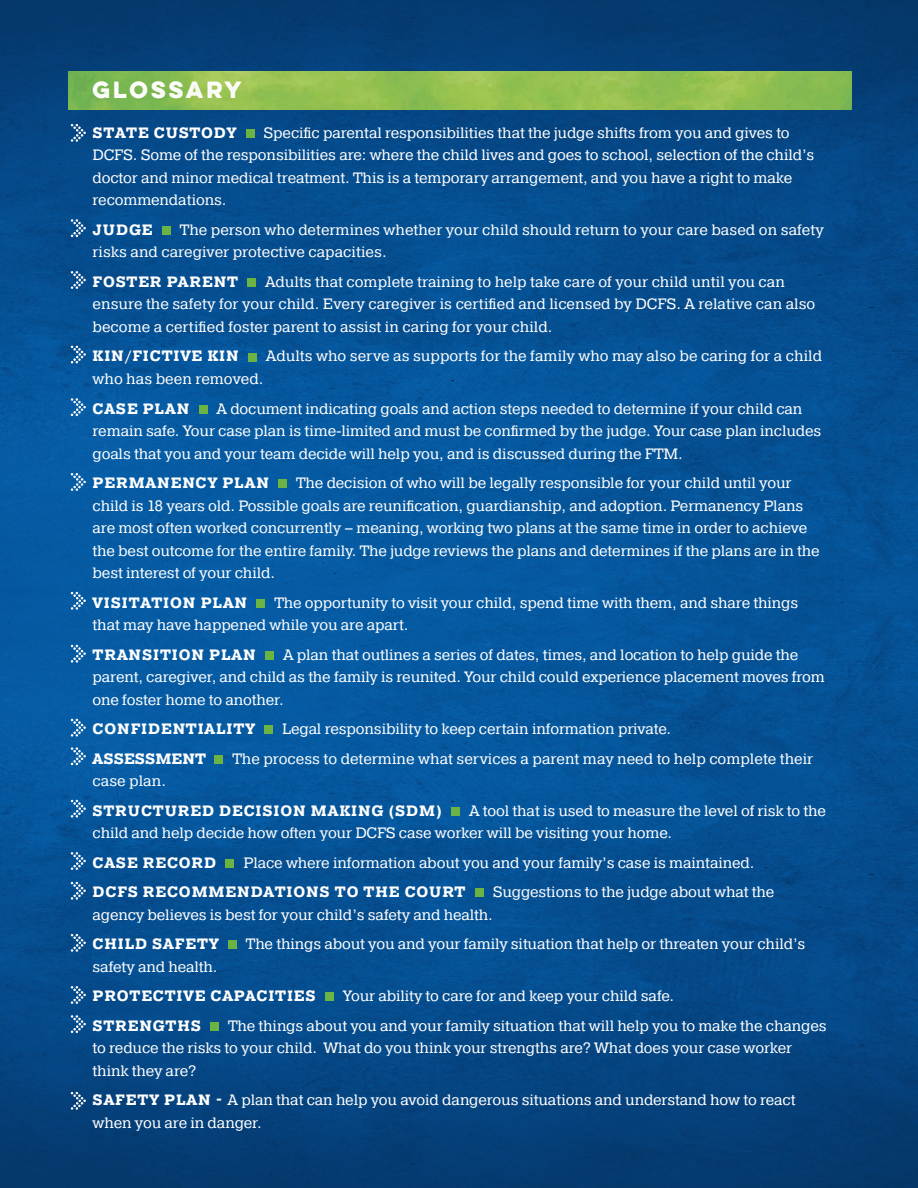
<style>
.page{position:relative;width:918px;height:1188px;background:#fff}
.page>*{position:absolute;margin:0;border:0;box-sizing:border-box;transform-origin:0 0}
.t1{font:700 21px "Lulo One";letter-spacing:-.08em;color:#fff}
.t2{font:15px/22.5px "Pragmatica Slab";letter-spacing:-.01em;color:#fff}
.t3{font:700 15px "Pragmatica Slab";letter-spacing:.06em;color:#fff}
.t4{font:700 15px "Pragmatica Slab";letter-spacing:.01em;color:#fff}
.s1{font-weight:700}
</style>
<div class="page">
<div style="left:0;top:0;width:918px;height:1188px;background:#231f20;opacity:.54"></div>
<img style="left:68px;top:71px;width:783px;height:38px">
<div style="left:246px;top:129px;width:8px;height:9px;background:#6bb444"></div>
<div style="left:162px;top:226px;width:9px;height:9px;background:#6bb444"></div>
<div style="left:247px;top:278px;width:9px;height:9px;background:#6bb444"></div>
<div style="left:248px;top:353px;width:9px;height:8px;background:#6bb444"></div>
<div style="left:199px;top:405px;width:8px;height:9px;background:#6bb444"></div>
<div style="left:278px;top:479px;width:9px;height:9px;background:#6bb444"></div>
<div style="left:257px;top:599px;width:8px;height:9px;background:#6bb444"></div>
<div style="left:265px;top:651px;width:9px;height:9px;background:#6bb444"></div>
<div style="left:264px;top:725px;width:9px;height:9px;background:#6bb444"></div>
<div style="left:214px;top:755px;width:9px;height:9px;background:#6bb444"></div>
<div style="left:451px;top:807px;width:9px;height:9px;background:#6bb444"></div>
<div style="left:226px;top:859px;width:8px;height:9px;background:#6bb444"></div>
<div style="left:475px;top:889px;width:8px;height:8px;background:#6bb444"></div>
<div style="left:228px;top:941px;width:9px;height:8px;background:#6bb444"></div>
<div style="left:325px;top:993px;width:9px;height:8px;background:#6bb444"></div>
<div style="left:210px;top:1022px;width:9px;height:9px;background:#6bb444"></div>
<svg style="left:71px;top:124px;width:15px;height:18px"></svg>
<svg style="left:71px;top:219px;width:15px;height:18px"></svg>
<svg style="left:71px;top:346px;width:15px;height:17px"></svg>
<svg style="left:71px;top:473px;width:15px;height:18px"></svg>
<svg style="left:71px;top:645px;width:15px;height:18px"></svg>
<svg style="left:71px;top:747px;width:15px;height:18px"></svg>
<svg style="left:71px;top:852px;width:15px;height:18px"></svg>
<svg style="left:71px;top:934px;width:15px;height:18px"></svg>
<svg style="left:71px;top:1015px;width:15px;height:18px"></svg>
<svg style="left:71px;top:800px;width:15px;height:18px"></svg>
<svg style="left:71px;top:882px;width:15px;height:18px"></svg>
<svg style="left:71px;top:986px;width:15px;height:18px"></svg>
<svg style="left:71px;top:1092px;width:15px;height:18px"></svg>
<svg style="left:71px;top:719px;width:15px;height:18px"></svg>
<svg style="left:71px;top:398px;width:15px;height:18px"></svg>
<svg style="left:71px;top:592px;width:15px;height:18px"></svg>
<svg style="left:71px;top:271px;width:15px;height:18px"></svg>
<p class="t1" style="left:93px;top:73px;width:155px">GLOSSARY</p>
<p class="t3" style="left:93px;top:124px;width:145px">STATE CUSTODY</p>
<p class="t2" style="left:93px;top:122px;width:723px;text-indent:171px">Specific parental responsibilities that the judge shifts from you and gives to DCFS. Some of the responsibilities are: where the child lives and goes to school, selection of the child’s doctor and minor medical treatment. This is a temporary arrangement, and you have a right to make recommendations.</p>
<p class="t3" style="left:93px;top:221px;width:62px">JUDGE</p>
<p class="t2" style="left:93px;top:219px;width:733px;text-indent:87px">The person who determines whether your child should return to your care based on safety risks and caregiver protective capacities.</p>
<p class="t3" style="left:93px;top:273px;width:147px">FOSTER PARENT</p>
<p class="t2" style="left:93px;top:271px;width:724px;text-indent:173px">Adults that complete training to help take care of your child until you can ensure the safety for your child. Every caregiver is certified and licensed by DCFS. A relative can also become a certified foster parent to assist in caring for your child.</p>
<p class="t3" style="left:93px;top:348px;width:148px">KIN/FICTIVE KIN</p>
<p class="t2" style="left:266px;top:345px;width:558px">Adults who serve as supports for the family who may also be caring for a child</p>
<p class="t2" style="left:93px;top:368px;width:172px">who has been removed.</p>
<p class="t3" style="left:93px;top:400px;width:98px">CASE PLAN</p>
<p class="t2" style="left:93px;top:397px;width:730px;text-indent:124px">A document indicating goals and action steps needed to determine if your child can remain safe. Your case plan is time-limited and must be confirmed by the judge. Your case plan includes goals that you and your team decide will help you, and is discussed during the FTM.</p>
<p class="t3" style="left:93px;top:474px;width:178px">PERMANENCY PLAN</p>
<p class="t2" style="left:93px;top:472px;width:729px;text-indent:204px">The decision of who will be legally responsible for your child until your child is 18 years old. Possible goals are reunification, guardianship, and adoption. Permanency Plans are most often worked concurrently – meaning, working two plans at the same time in order to achieve the best outcome for the entire family. The judge reviews the plans and determines if the plans are in the best interest of your child.</p>
<p class="t3" style="left:93px;top:594px;width:156px">VISITATION PLAN</p>
<p class="t2" style="left:93px;top:591px;width:707px;text-indent:182px">The opportunity to visit your child, spend time with them, and share things that may have happened while you are apart.</p>
<p class="t3" style="left:93px;top:646px;width:165px">TRANSITION PLAN</p>
<p class="t2" style="left:93px;top:643px;width:734px;text-indent:190px">A plan that outlines a series of dates, times, and location to help guide the parent, caregiver, and child as the family is reunited. Your child could experience placement moves from one foster home to another.</p>
<p class="t3" style="left:93px;top:720px;width:164px">CONFIDENTIALITY</p>
<p class="t2" style="left:282px;top:718px;width:390px">Legal responsibility to keep certain information private.</p>
<p class="t4" style="left:93px;top:750px;width:115px">ASSESSMENT</p>
<p class="t2" style="left:232px;top:747px;width:582px">The process to determine what services a parent may need to help complete their</p>
<p class="t2" style="left:93px;top:770px;width:75px">case plan.</p>
<p class="t3" style="left:93px;top:802px;width:351px">STRUCTURED DECISION MAKING (SDM)</p>
<p class="t2" style="left:93px;top:800px;width:735px;text-indent:377px">A tool that is used to measure the level of risk to the child and help decide how often your DCFS case worker will be visiting your home.</p>
<p class="t3" style="left:93px;top:854px;width:125px">CASE RECORD</p>
<p class="t2" style="left:243px;top:852px;width:513px">Place where information about you and your family’s case is maintained.</p>
<p class="t3" style="left:93px;top:883px;width:374px">DCFS RECOMMENDATIONS TO THE COURT</p>
<p class="t2" style="left:93px;top:881px;width:683px;text-indent:400px">Suggestions to the judge about what the agency believes is best for your child’s safety and health.</p>
<p class="t3" style="left:93px;top:935px;width:128px">CHILD SAFETY</p>
<p class="t2" style="left:246px;top:933px;width:561px">The things about you and your family situation that help or threaten your child’s</p>
<p class="t2" style="left:93px;top:956px;width:127px">safety and health.</p>
<p class="t3" style="left:93px;top:987px;width:225px">PROTECTIVE CAPACITIES</p>
<p class="t2" style="left:343px;top:985px;width:333px">Your ability to care for and keep your child safe.</p>
<p class="t3" style="left:93px;top:1017px;width:110px">STRENGTHS</p>
<p class="t2" style="left:93px;top:1015px;width:736px;text-indent:136px">The things about you and your family situation that will help you to make the changes to reduce the risks to your child. What do you think your strengths are? What does your case worker think they are?</p>
<p class="t2" style="left:93px;top:1089px;width:704px"><span class="s1">SAFETY PLAN -</span> A plan that can help you avoid dangerous situations and understand how to react when you are in danger.</p>
</div>
